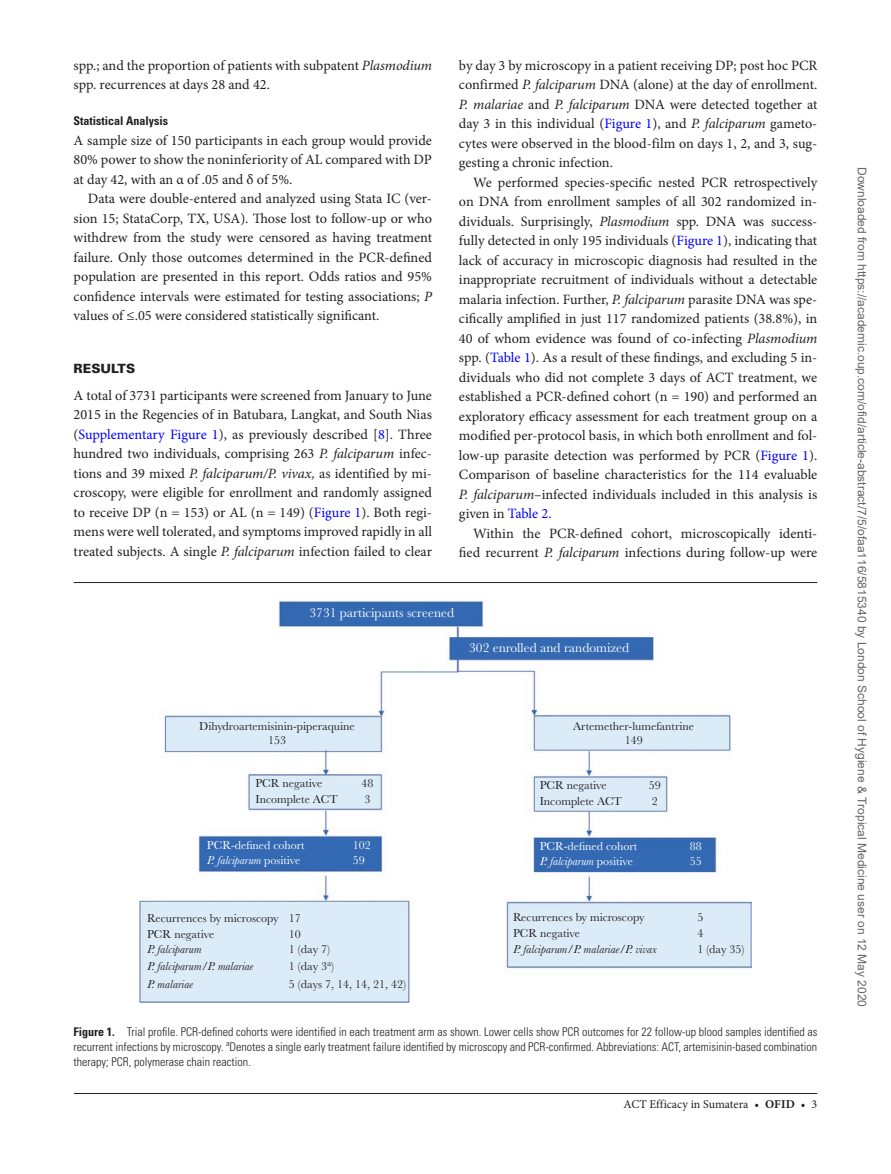
<style>
.page{position:relative;width:891px;height:1174px;background:#fff}
.page>*{position:absolute;margin:0;border:0;box-sizing:border-box;transform-origin:0 0}
.t1{font:14.25px/19.5px "Minion Pro";color:#231f20;text-align:justify}
.t2{font:13.5px "Baskerville MT Std";color:#fff}
.t3{font:900 12.75px "Univers LT Std";color:#231f20}
.t4{font:300 condensed 12px/15px "Univers LT Std";color:#231f20;text-align:justify}
.t5{font:12px/14.4px "Baskerville MT Std";color:#231f20;text-align:center}
.t6{font:12px "Arial";color:#666}
.t7{font:italic 12px "Baskerville MT Std";color:#231f20}
.t8{font:12px "Baskerville MT Std";color:#fff}
.t9{font:italic 12px "Baskerville MT Std";color:#fff}
.t10{font:12px "Minion Pro";color:#231f20}
.t11{font:700 condensed 12px "Univers LT Std";color:#231f20}
.s1{font-style:italic}
.s2{color:#00f}
.s3{font-style:normal}
.s4{font-weight:700}
</style>
<div class="page">
<hr style="left:74px;top:1093px;width:743px;height:1px;background:#231f20">
<hr style="left:74px;top:582px;width:743px;height:1px;background:#231f20">
<img style="left:140px;top:601px;width:611px;height:402px">
<p class="t1" style="left:74px;top:55px;width:360px">spp.; and the proportion of patients with subpatent <span class="s1">Plasmodium </span>spp. recurrences at days 28 and 42.</p>
<p class="t11" style="left:74px;top:114px;width:96px">Statistical Analysis</p>
<p class="t1" style="left:74px;top:130px;width:360px">A sample size of 150 participants in each group would provide 80% power to show the noninferiority of AL compared with DP at day 42, with an α of .05 and δ of 5%.</p>
<p class="t1" style="left:74px;top:189px;width:360px;text-indent:14px">Data were double-entered and analyzed using Stata IC (ver&shy;sion 15; StataCorp, TX, USA). Those lost to follow-up or who withdrew from the study were censored as having treatment failure. Only those outcomes determined in the PCR-defined population are presented in this report. Odds ratios and 95% confidence intervals were estimated for testing associations; <span class="s1">P </span>values of ≤.05 were considered statistically significant.</p>
<p class="t3" style="left:74px;top:360px;width:63px">RESULTS</p>
<p class="t1" style="left:74px;top:385px;width:360px">A total of 3731 participants were screened from January to June 2015 in the Regencies of in Batubara, Langkat, and South Nias (<span class="s2">Supplementary Figure 1</span>), as previously described [<span class="s2">8</span>]. Three hundred two individuals, comprising 263 <span class="s1">P. falciparum</span> infec&shy;tions and 39 mixed <span class="s1">P. falciparum/P. vivax,</span> as identified by mi&shy;croscopy, were eligible for enrollment and randomly assigned to receive DP (n = 153) or AL (n = 149) (<span class="s2">Figure 1</span>). Both regi&shy;mens were well tolerated, and symptoms improved rapidly in all treated subjects. A single <span class="s1">P. falciparum</span> infection failed to clear</p>
<p class="t1" style="left:459px;top:55px;width:360px">by day 3 by microscopy in a patient receiving DP; post hoc PCR confirmed <span class="s1">P. falciparum</span> DNA (alone) at the day of enrollment.<br><span class="s1">P. malariae</span> and <span class="s1">P. falciparum</span> DNA were detected together at day 3 in this individual (<span class="s2">Figure 1</span>), and <span class="s1">P. falciparum</span> gameto&shy;cytes were observed in the blood-film on days 1, 2, and 3, sug&shy;gesting a chronic infection.</p>
<p class="t1" style="left:459px;top:172px;width:360px;text-indent:14px">We performed species-specific nested PCR retrospectively on DNA from enrollment samples of all 302 randomized in&shy;dividuals. Surprisingly, <span class="s1">Plasmodium</span> spp. DNA was success&shy;fully detected in only 195 individuals (<span class="s2">Figure 1</span>), indicating that lack of accuracy in microscopic diagnosis had resulted in the inappropriate recruitment of individuals without a detectable malaria infection. Further, <span class="s1">P. falciparum</span> parasite DNA was spe&shy;cifically amplified in just 117 randomized patients (38.8%), in 40 of whom evidence was found of co-infecting <span class="s1">Plasmodium </span>spp. (<span class="s2">Table 1</span>). As a result of these findings, and excluding 5 in&shy;dividuals who did not complete 3 days of ACT treatment, we established a PCR-defined cohort (n = 190) and performed an exploratory efficacy assessment for each treatment group on a modified per-protocol basis, in which both enrollment and fol&shy;low-up parasite detection was performed by PCR (<span class="s2">Figure 1</span>).<br>Comparison of baseline characteristics for the 114 evaluable <span class="s1">P. falciparum</span>–infected individuals included in this analysis is given in <span class="s2">Table 2</span>.</p>
<p class="t1" style="left:459px;top:523px;width:360px;text-align:right">Within the PCR-defined cohort, microscopically identi&shy;fied recurrent <span class="s1">P. falciparum</span> infections during follow-up were</p>
<p class="t2" style="left:310px;top:605px;width:146px">3731 participants screened</p>
<p class="t2" style="left:469px;top:640px;width:161px">302 enrolled and randomized</p>
<p class="t5" style="left:199px;top:719px;width:157px">Dihydroartemisinin-piperaquine<br>153</p>
<p class="t5" style="left:255px;top:776px;width:69px">PCR negative</p>
<p class="t5" style="left:361px;top:776px;width:13px">48</p>
<p class="t5" style="left:255px;top:792px;width:84px">Incomplete ACT</p>
<p class="t5" style="left:364px;top:792px;width:7px">3</p>
<p class="t8" style="left:207px;top:838px;width:99px">PCR-defined cohort</p>
<p class="t8" style="left:353px;top:838px;width:19px">102</p>
<p class="t9" style="left:207px;top:853px;width:95px">P. falciparum <span class="s3">positive</span></p>
<p class="t8" style="left:353px;top:853px;width:13px">59</p>
<p class="t5" style="left:147px;top:909px;width:155px;line-height:16.5px;text-align:left">Recurrences by microscopy 17<br>PCR negative</p>
<p class="t5" style="left:289px;top:927px;width:13px">10</p>
<p class="t7" style="left:147px;top:942px;width:56px">P. falciparum</p>
<p class="t5" style="left:289px;top:942px;width:43px">1 (day 7)</p>
<p class="t7" style="left:147px;top:959px;width:107px">P. falciparum/P. malariae</p>
<p class="t5" style="left:289px;top:959px;width:47px">1 (day 3<sup>a</sup>)</p>
<p class="t7" style="left:147px;top:977px;width:47px">P. malariae</p>
<p class="t5" style="left:289px;top:977px;width:119px">5 (days 7, 14, 14, 21, 42)</p>
<p class="t5" style="left:573px;top:719px;width:122px">Artemether-lumefantrine<br>149</p>
<p class="t5" style="left:540px;top:778px;width:69px">PCR negative</p>
<p class="t5" style="left:649px;top:778px;width:13px">59</p>
<p class="t5" style="left:540px;top:793px;width:84px">Incomplete ACT</p>
<p class="t5" style="left:652px;top:793px;width:7px">2</p>
<p class="t8" style="left:540px;top:839px;width:99px">PCR-defined cohort</p>
<p class="t8" style="left:690px;top:839px;width:13px">88</p>
<p class="t9" style="left:540px;top:854px;width:95px">P. falciparum <span class="s3">positive</span></p>
<p class="t8" style="left:690px;top:854px;width:13px">55</p>
<p class="t5" style="left:513px;top:910px;width:133px">Recurrences by microscopy</p>
<p class="t5" style="left:697px;top:910px;width:7px">5</p>
<p class="t5" style="left:513px;top:926px;width:69px">PCR negative</p>
<p class="t5" style="left:697px;top:926px;width:7px">4</p>
<p class="t7" style="left:513px;top:942px;width:145px">P. falciparum/P. malariae/P. vivax</p>
<p class="t5" style="left:697px;top:942px;width:49px">1 (day 35)</p>
<p class="t4" style="left:74px;top:1025px;width:745px"><span class="s4">Figure 1.</span> Trial profile. PCR-defined cohorts were identified in each treatment arm as shown. Lower cells show PCR outcomes for 22 follow-up blood samples identified as recurrent infections by microscopy. <sup>a</sup>Denotes a single early treatment failure identified by microscopy and PCR-confirmed. Abbreviations: ACT, artemisinin-based combination therapy; PCR, polymerase chain reaction.</p>
<p class="t10" style="left:623px;top:1096px;width:195px">ACT Efficacy in Sumatera • <span class="s4">ofid</span> • 3</p>
<p class="t6" style="left:866px;top:167px;width:841px;rotate:90deg">Downloaded from https://academic.oup.com/ofid/article-abstract/7/5/ofaa116/5815340 by London School of Hygiene &amp; Tropical Medicine user on 12 May 2020</p>
</div>
